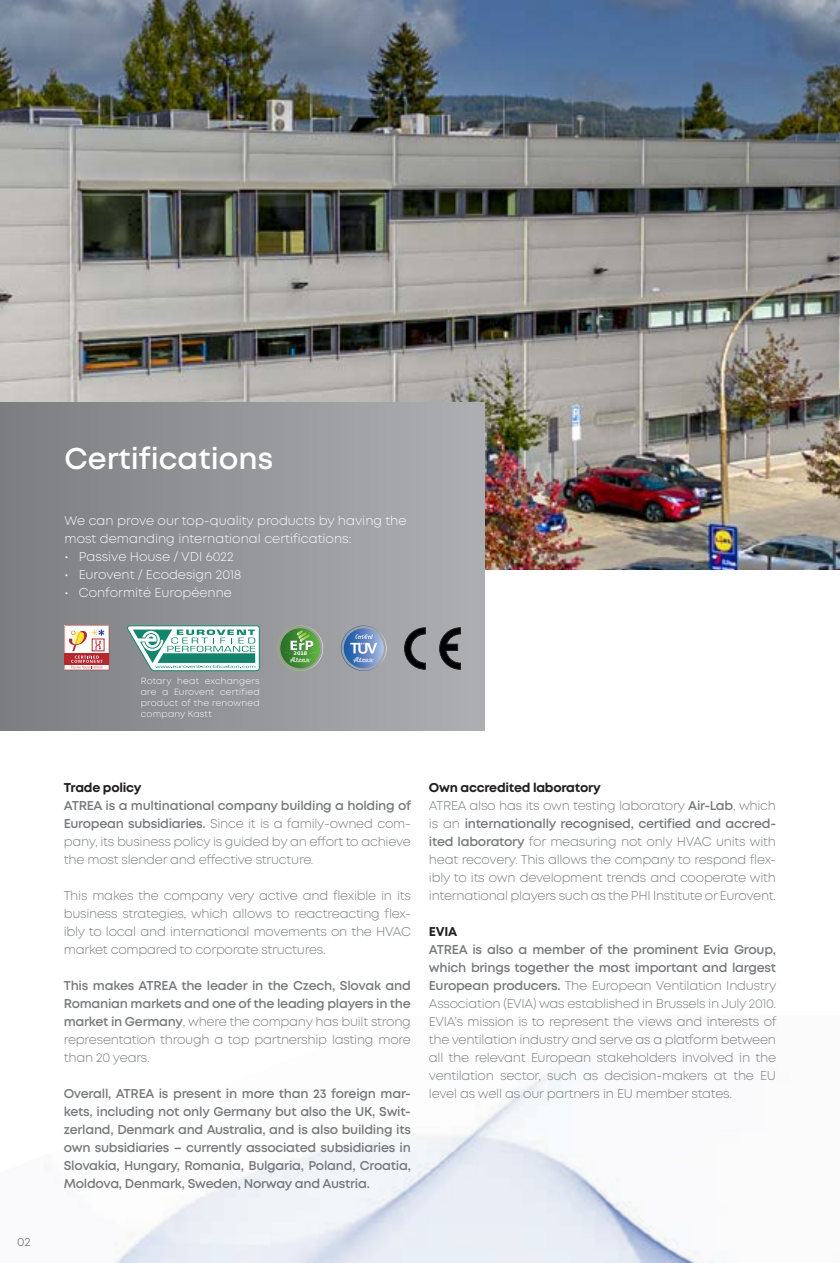
<style>
.page{position:relative;width:840px;height:1263px;background:#fff}
.page>*{position:absolute;margin:0;border:0;box-sizing:border-box;transform-origin:0 0}
.t1{font:600 30px "Mont";color:#fff}
.t2{font:300 12.75px/18px "Mont";letter-spacing:-.02em;color:#76787b;text-align:justify}
.t3{font:600 12.75px/18px "Mont";letter-spacing:-.02em;color:#76787b;text-align:justify}
.t4{font:300 12.75px/18px "Mont";color:#fff}
.t5{font:700 12.75px "Mont";letter-spacing:-.02em;color:#231f20}
.t6{font:12px "Mont";color:#76787b}
.t7{font:300 9px/10.8px "Mont";letter-spacing:.02em;color:#fff;text-align:justify}
.t8{font:700 4.95px "DejaVu Sans";color:#fff}
.s1{font-weight:400}
.s2{font-weight:600}
.s3{font-weight:300}
</style>
<div class="page">
<img style="left:0;top:0;width:840px;height:570px">
<img style="left:114px;top:1069px;width:601px;height:194px">
<div style="left:0;top:402px;width:484px;height:328px;background:linear-gradient(to right,#7b7e80,#aeafb3)"></div>
<svg style="left:277px;top:625px;width:46px;height:46px;background:#77a06e"></svg>
<svg style="left:341px;top:625px;width:45px;height:46px;background:#849abd"></svg>
<svg style="left:65px;top:625px;width:44px;height:45px"></svg>
<svg style="left:404px;top:628px;width:56px;height:41px;background:#6b6c6f"></svg>
<svg style="left:127px;top:625px;width:133px;height:46px"></svg>
<p class="t6" style="left:17px;top:1234px;width:15px">02</p>
<p class="t1" style="left:65px;top:439px;width:210px">Certifications</p>
<p class="t4" style="left:65px;top:512px;width:343px">We can prove our top-quality products by having the most demanding international certifications:</p>
<p class="t4" style="left:65px;top:548px;width:171px"><span class="s1">•</span> Passive House / VDI 6022</p>
<p class="t4" style="left:65px;top:566px;width:178px"><span class="s1">•</span> Eurovent / Ecodesign 2018</p>
<p class="t4" style="left:65px;top:584px;width:169px"><span class="s1">•</span> Conformité Européenne</p>
<p class="t7" style="left:141px;top:676px;width:120px">Rotary heat exchangers are a Eurovent certified product of the renowned company Kastt</p>
<p class="t8" style="left:294px;top:650px;width:15px">2018</p>
<p class="t5" style="left:64px;top:779px;width:79px">Trade policy</p>
<p class="t2" style="left:64px;top:797px;width:349px"><span class="s2">ATREA is a multinational company building a holding of European subsidiaries.</span> Since it is a family-owned com&shy;pany, its business policy is guided by an effort to achieve the most slender and effective structure.</p>
<p class="t2" style="left:64px;top:887px;width:349px">This makes the company very active and flexible in its business strategies, which allows to reactreacting flex&shy;ibly to local and international movements on the HVAC market compared to corporate structures.</p>
<p class="t3" style="left:64px;top:977px;width:349px">This makes ATREA the leader in the Czech, Slovak and Romanian markets and one of the leading players in the market in Germany<span class="s3">, where the company has built strong representation through a top partnership lasting more than 20 years.</span></p>
<p class="t3" style="left:64px;top:1085px;width:349px">Overall, ATREA is present in more than 23 foreign mar&shy;kets, including not only Germany but also the UK, Swit&shy;zerland, Denmark and Australia, and is also building its own subsidiaries – currently associated subsidiaries in Slovakia, Hungary, Romania, Bulgaria, Poland, Croatia, Moldova, Denmark, Sweden, Norway and Austria.</p>
<p class="t5" style="left:429px;top:779px;width:173px">Own accredited laboratory</p>
<p class="t2" style="left:429px;top:797px;width:349px">ATREA also has its own testing laboratory <span class="s2">Air-Lab</span>, which is an <span class="s2">internationally recognised, certified and accred&shy;ited laboratory</span> for measuring not only HVAC units with heat recovery. This allows the company to respond flex&shy;ibly to its own development trends and cooperate with international players such as the PHI Institute or Eurovent.</p>
<p class="t5" style="left:429px;top:923px;width:30px">EVIA</p>
<p class="t2" style="left:429px;top:941px;width:349px"><span class="s2">ATREA is also a member of the prominent Evia Group, which brings together the most important and largest European producers.</span> The European Ventilation Industry Association (EVIA) was established in Brussels in July 2010.<br>EVIA’s mission is to represent the views and interests of the ventilation industry and serve as a platform between all the relevant European stakeholders involved in the ventilation sector, such as decision-makers at the EU level as well as our partners in EU member states.</p>
</div>
